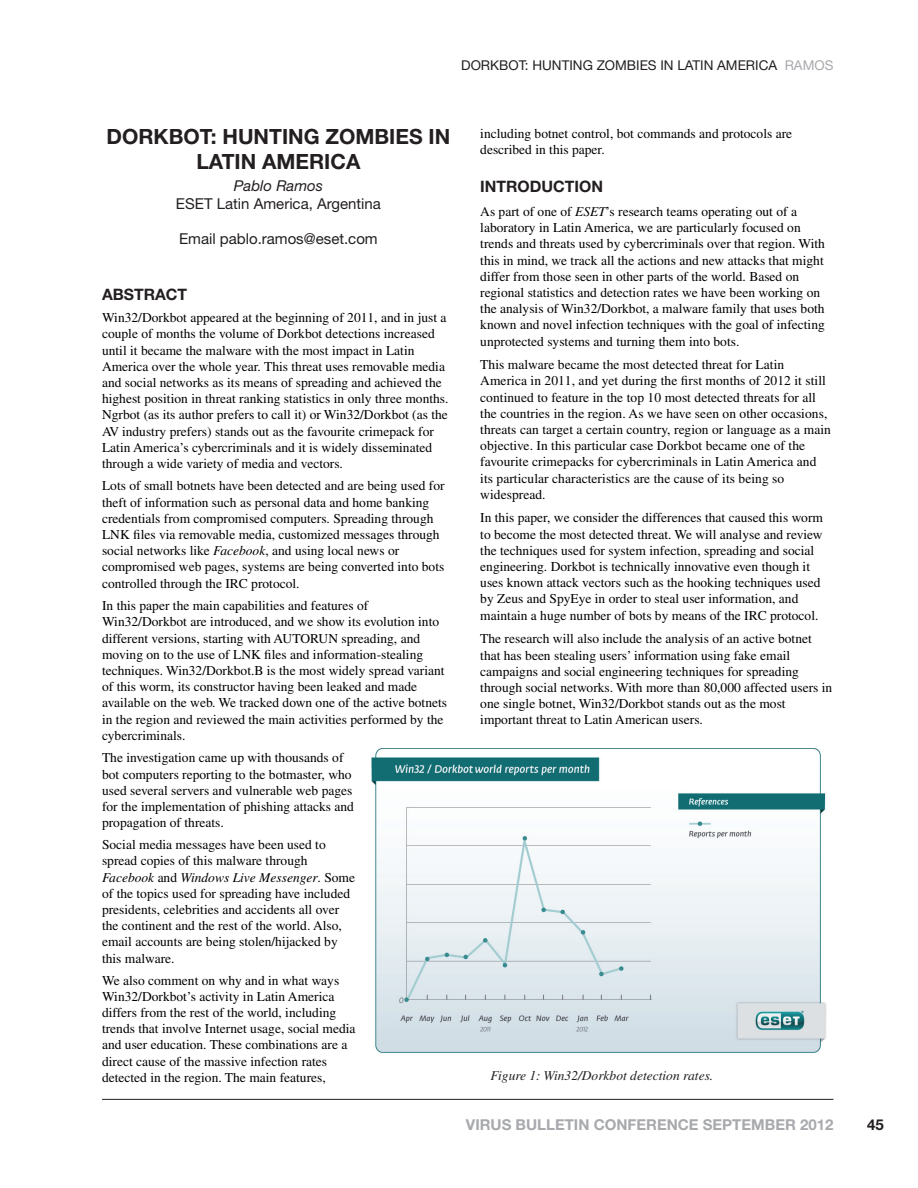
<style>
.page{position:relative;width:918px;height:1188px;background:#fff}
.page>*{position:absolute;margin:0;border:0;box-sizing:border-box;transform-origin:0 0}
.t1{font:700 21px/25.2px "Helvetica Neue";color:#231f20;text-align:center}
.t2{font:700 15.75px "Helvetica Neue";color:#231f20}
.t3{font:15px "Helvetica Neue";color:#231f20}
.t4{font:700 15px "Helvetica Neue";color:#a8a9ad}
.t5{font:italic 15px "Helvetica Neue";color:#231f20}
.t6{font:700 15px "Helvetica Neue";color:#231f20}
.t7{font:13.5px/16.2px "Times";color:#000}
.t8{font:13.5px "Helvetica Neue";color:#231f20}
.t9{font:italic 13.5px "Times";color:#231f20}
.s1{color:#a8a9ad}
.s2{font-style:italic}
</style>
<div class="page">
<hr style="left:102px;top:1099px;width:731px;height:1px;background:#231f20">
<img style="left:371px;top:748px;width:456px;height:305px">
<p class="t8" style="left:461px;top:61px;width:374px">DORKBOT: HUNTING ZOMBIES IN LATIN AMERICA <span class="s1">RAMOS</span></p>
<h1 class="t1" style="left:106px;top:126px;width:345px">DORKBOT: HUNTING ZOMBIES IN<br>LATIN AMERICA</h1>
<p class="t5" style="left:234px;top:181px;width:91px">Pablo Ramos</p>
<p class="t3" style="left:176px;top:199px;width:206px">ESET Latin America, Argentina</p>
<p class="t3" style="left:179px;top:234px;width:200px">Email pablo.ramos@eset.com</p>
<p class="t2" style="left:102px;top:288px;width:87px">ABSTRACT</p>
<p class="t7" style="left:102px;top:311px;width:348px">Win32/Dorkbot appeared at the beginning of 2011, and in just a couple of months the volume of Dorkbot detections increased until it became the malware with the most impact in Latin America over the whole year. This threat uses removable media and social networks as its means of spreading and achieved the highest position in threat ranking statistics in only three months.<br>Ngrbot (as its author prefers to call it) or Win32/Dorkbot (as the AV industry prefers) stands out as the favourite crimepack for Latin America’s cybercriminals and it is widely disseminated through a wide variety of media and vectors.</p>
<p class="t7" style="left:102px;top:479px;width:344px">Lots of small botnets have been detected and are being used for theft of information such as personal data and home banking credentials from compromised computers. Spreading through LNK files via removable media, customized messages through social networks like <span class="s2">Facebook</span>, and using local news or compromised web pages, systems are being converted into bots controlled through the IRC protocol.</p>
<p class="t7" style="left:102px;top:599px;width:347px">In this paper the main capabilities and features of Win32/Dorkbot are introduced, and we show its evolution into different versions, starting with AUTORUN spreading, and moving on to the use of LNK files and information-stealing techniques. Win32/Dorkbot.B is the most widely spread variant of this worm, its constructor having been leaked and made available on the web. We tracked down one of the active botnets in the region and reviewed the main activities performed by the cybercriminals.</p>
<p class="t7" style="left:102px;top:751px;width:253px">The investigation came up with thousands of bot computers reporting to the botmaster, who used several servers and vulnerable web pages for the implementation of phishing attacks and propagation of threats.</p>
<p class="t7" style="left:102px;top:838px;width:255px">Social media messages have been used to spread copies of this malware through <span class="s2">Facebook</span> and <span class="s2">Windows Live Messenger</span>. Some of the topics used for spreading have included presidents, celebrities and accidents all over the continent and the rest of the world. Also, email accounts are being stolen/hijacked by this malware.</p>
<p class="t7" style="left:102px;top:973px;width:255px">We also comment on why and in what ways Win32/Dorkbot’s activity in Latin America differs from the rest of the world, including trends that involve Internet usage, social media and user education. These combinations are a direct cause of the massive infection rates detected in the region. The main features,</p>
<p class="t7" style="left:480px;top:127px;width:313px">including botnet control, bot commands and protocols are described in this paper.</p>
<p class="t2" style="left:480px;top:181px;width:124px">INTRODUCTION</p>
<p class="t7" style="left:480px;top:205px;width:346px">As part of one of <span class="s2">ESET</span>’s research teams operating out of a laboratory in Latin America, we are particularly focused on trends and threats used by cybercriminals over that region. With this in mind, we track all the actions and new attacks that might differ from those seen in other parts of the world. Based on regional statistics and detection rates we have been working on the analysis of Win32/Dorkbot, a malware family that uses both known and novel infection techniques with the goal of infecting unprotected systems and turning them into bots.</p>
<p class="t7" style="left:480px;top:358px;width:352px">This malware became the most detected threat for Latin America in 2011, and yet during the first months of 2012 it still continued to feature in the top 10 most detected threats for all the countries in the region. As we have seen on other occasions, threats can target a certain country, region or language as a main objective. In this particular case Dorkbot became one of the favourite crimepacks for cybercriminals in Latin America and its particular characteristics are the cause of its being so widespread.</p>
<p class="t7" style="left:480px;top:511px;width:344px">In this paper, we consider the differences that caused this worm to become the most detected threat. We will analyse and review the techniques used for system infection, spreading and social engineering. Dorkbot is technically innovative even though it uses known attack vectors such as the hooking techniques used by Zeus and SpyEye in order to steal user information, and maintain a huge number of bots by means of the IRC protocol.</p>
<p class="t7" style="left:480px;top:632px;width:354px">The research will also include the analysis of an active botnet that has been stealing users’ information using fake email campaigns and social engineering techniques for spreading through social networks. With more than 80,000 affected users in one single botnet, Win32/Dorkbot stands out as the most important threat to Latin American users.</p>
<p class="t9" style="left:491px;top:1071px;width:224px">Figure 1: Win32/Dorkbot detection rates.</p>
<p class="t4" style="left:466px;top:1119px;width:369px">VIRUS BULLETIN CONFERENCE SEPTEMBER 2012</p>
<p class="t6" style="left:867px;top:1119px;width:18px">45</p>
</div>
